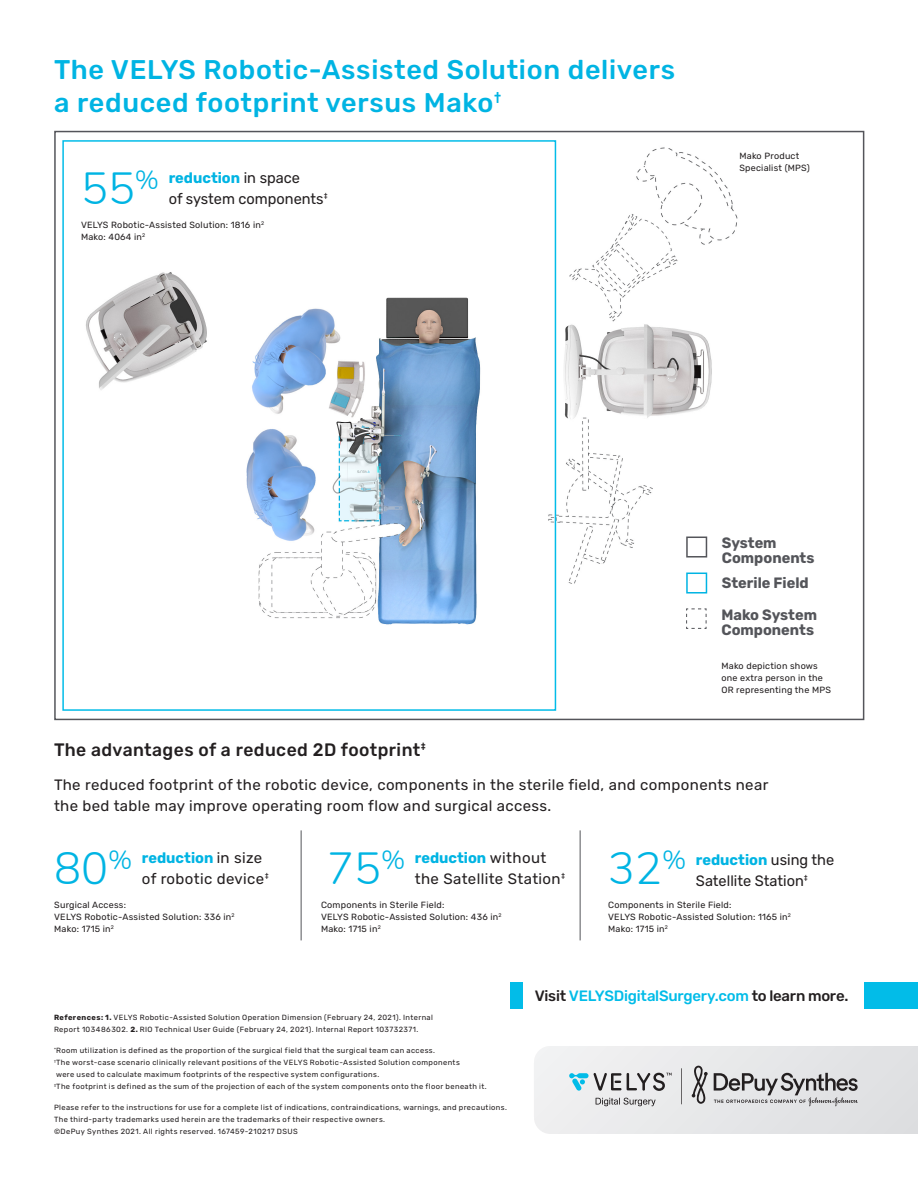
<style>
.page{position:relative;width:918px;height:1188px;background:#fff}
.page>*{position:absolute;margin:0;border:0;box-sizing:border-box;transform-origin:0 0}
.t1{font:300 45px "Nunito";color:#00b4e3}
.Sub_Header{font:500 27px/32.4px "Rubik";letter-spacing:.025em;color:#00b4e3}
.Bullet_Header{font:500 18px "Rubik";letter-spacing:.025em;color:#231f20}
.body{font:15px/21px "Rubik";letter-spacing:.025em;color:#231f20}
.Copy{font:15px/21px "Rubik";color:#231f20}
.Copy-2{font:15px/21px "Rubik";letter-spacing:.025em;color:#231f20}
.Copy-3{font:700 15px/15px "Rubik";color:#54555a}
.t2{font:500 15px "Rubik";letter-spacing:-.015em;color:#02bce8}
.Fine_Print_-_BLK{font:9px/12px "Rubik";letter-spacing:.025em;color:#231f20}
.Copy-4{font:8.7px "Rubik";color:#231f20}
.t3{font:7.5px/12px "Rubik";letter-spacing:.05em;color:#231f20}
.s1{font-weight:700;color:#00b4e3}
.s2{font-weight:700}
.s3{color:#231f20}
</style>
<div class="page">
<div style="left:54px;top:131px;width:810px;height:589px;background:#fff;border:2px solid #54555a"></div>
<img style="left:86px;top:144px;width:652px;height:560px">
<div style="left:62px;top:140px;width:494px;height:571px;border:2px solid #02bce8"></div>
<svg style="left:686px;top:608px;width:21px;height:21px"></svg>
<div style="left:686px;top:537px;width:21px;height:21px;background:#fff;border:2px solid #54555a"></div>
<div style="left:686px;top:573px;width:21px;height:21px;border:2px solid #00b4e3"></div>
<hr style="left:580px;top:830px;width:1px;height:110px;background:#54555a">
<hr style="left:301px;top:830px;width:1px;height:110px;background:#54555a">
<div style="left:864px;top:982px;width:54px;height:26px;background:#02bce8"></div>
<div style="left:511px;top:982px;width:12px;height:26px;background:#02bce8"></div>
<svg style="left:534px;top:1046px;width:384px;height:88px;background:#dadbdd"></svg>
<p class="Sub_Header" style="left:54px;top:54px;width:622px">The VELYS Robotic-Assisted Solution delivers a reduced footprint versus Mako<sup>†</sup></p>
<p class="t1" style="left:81px;top:156px;width:80px">55<sup>%</sup></p>
<p class="Copy" style="left:169px;top:168px;width:160px"><span class="s1">reduction</span> in space<br>of system components<sup>‡</sup></p>
<p class="Fine_Print_-_BLK" style="left:81px;top:219px;width:185px">VELYS Robotic-Assisted Solution: 1816 in<sup>2<br></sup>Mako: 4064 in<sup>2</sup></p>
<p class="Fine_Print_-_BLK" style="left:739px;top:150px;width:72px">Mako Product<br>Specialist (MPS)</p>
<p class="Copy-3" style="left:722px;top:535px;width:94px">System<br>Components</p>
<p class="Copy-3" style="left:722px;top:576px;width:88px">Sterile Field</p>
<p class="Copy-3" style="left:721px;top:608px;width:97px">Mako System<br>Components</p>
<p class="Fine_Print_-_BLK" style="left:721px;top:660px;width:111px">Mako depiction shows one extra person in the<br>OR representing the MPS</p>
<p class="Bullet_Header" style="left:54px;top:739px;width:373px">The advantages of a reduced 2D footprint<sup>‡</sup></p>
<p class="body" style="left:54px;top:775px;width:716px">The reduced footprint of the robotic device, components in the sterile field, and components near the bed table may improve operating room flow and surgical access.</p>
<p class="Copy-2" style="left:142px;top:848px;width:124px"><span class="s1">reduction</span> in size of robotic device</p>
<p class="t1" style="left:54px;top:836px;width:80px">80<sup>%</sup></p>
<p class="t1" style="left:327px;top:836px;width:80px">75<sup>%</sup></p>
<p class="t1" style="left:608px;top:836px;width:80px">32<sup>%</sup></p>
<p class="Copy-2" style="left:415px;top:848px;width:147px"><span class="s1">reduction</span> without the Satellite Station</p>
<p class="Copy" style="left:696px;top:850px;width:140px"><span class="s1">reduction</span> using the<br>Satellite Station</p>
<p class="Copy-4" style="left:265px;top:871px;width:6px">‡</p>
<p class="Copy-4" style="left:561px;top:871px;width:6px">‡</p>
<p class="Copy-4" style="left:804px;top:873px;width:6px">‡</p>
<p class="Fine_Print_-_BLK" style="left:54px;top:899px;width:73px">Surgical Access:</p>
<p class="Fine_Print_-_BLK" style="left:54px;top:911px;width:182px">VELYS Robotic-Assisted Solution: 336 in<sup>2<br></sup>Mako: 1715 in<sup>2</sup></p>
<p class="Fine_Print_-_BLK" style="left:321px;top:899px;width:125px">Components in Sterile Field:</p>
<p class="Fine_Print_-_BLK" style="left:321px;top:911px;width:182px">VELYS Robotic-Assisted Solution: 436 in<sup>2<br></sup>Mako: 1715 in<sup>2</sup></p>
<p class="t3" style="left:54px;top:1012px;width:380px"><span class="s2">References: 1.</span> VELYS Robotic-Assisted Solution Operation Dimension (February 24, 2021). Internal<br>Report 103486302. <span class="s2">2.</span> RIO Technical User Guide (February 24, 2021). Internal Report 103732371.</p>
<p class="t3" style="left:54px;top:1045px;width:383px"><sup>*</sup>Room utilization is defined as the proportion of the surgical field that the surgical team can access.</p>
<p class="t3" style="left:54px;top:1057px;width:407px"><sup>†</sup>The worst-case scenario clinically relevant positions of the VELYS Robotic-Assisted Solution components were used to calculate maximum footprints of the respective system configurations.</p>
<p class="t3" style="left:54px;top:1081px;width:434px"><sup>‡</sup>The footprint is defined as the sum of the projection of each of the system components onto the floor beneath it.</p>
<p class="t3" style="left:54px;top:1102px;width:454px">Please refer to the instructions for use for a complete list of indications, contraindications, warnings, and precautions.</p>
<p class="t3" style="left:54px;top:1114px;width:333px">The third-party trademarks used herein are the trademarks of their respective owners.</p>
<p class="t3" style="left:54px;top:1126px;width:245px">©DePuy Synthes 2021. All rights reserved. 167459-210217 DSUS</p>
<p class="Fine_Print_-_BLK" style="left:608px;top:899px;width:125px">Components in Sterile Field:</p>
<p class="Fine_Print_-_BLK" style="left:608px;top:911px;width:184px">VELYS Robotic-Assisted Solution: 1165 in<sup>2<br></sup>Mako: 1715 in<sup>2</sup></p>
<p class="t2" style="left:535px;top:987px;width:315px"><span class="s3">Visit</span> VELYSDigitalSurgery.com <span class="s3">to learn more.</span></p>
</div>
